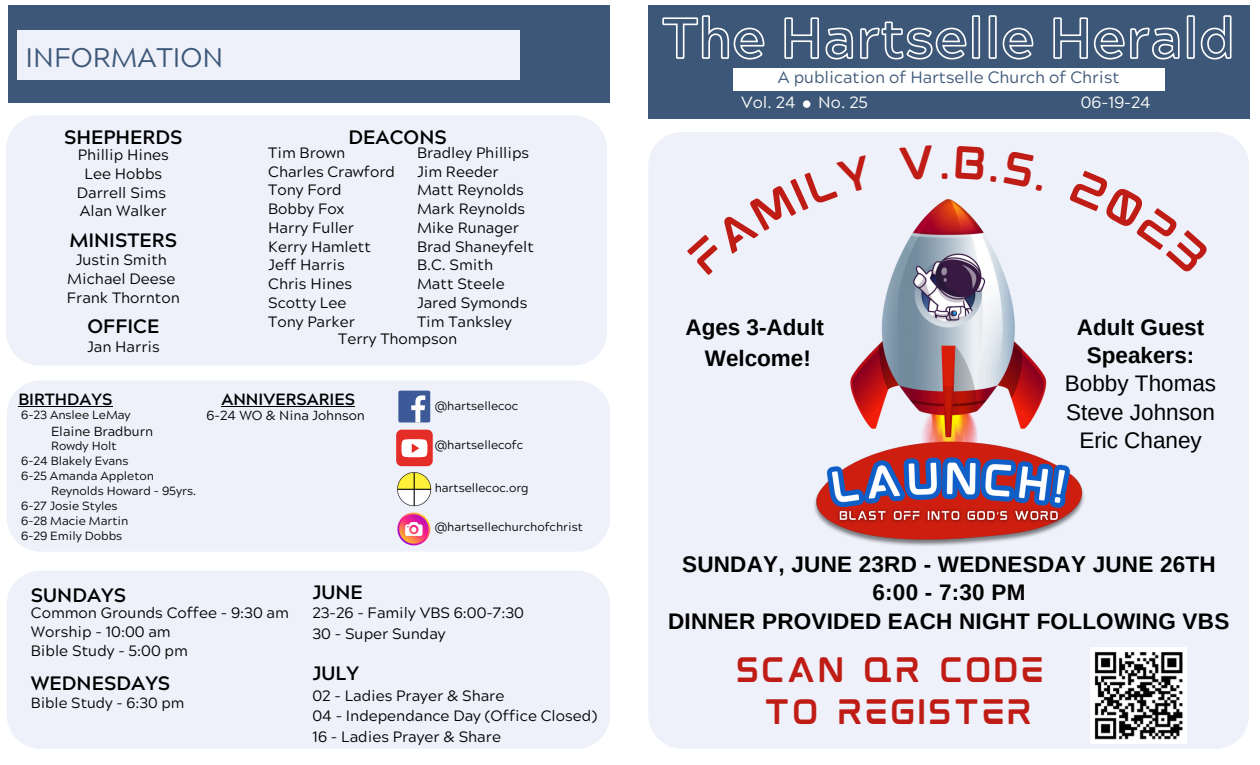
<style>
.page{position:relative;width:1260px;height:765px;background:#fff}
.page>*{position:absolute;margin:0;border:0;box-sizing:border-box;transform-origin:0 0}
.t1{font:39.38px "mokotoglitch";color:#bf1c15}
.t2{font:30px/41.2px "mokotoglitch";color:#bf1c15;text-align:center}
.t3{font:26.88px "Acherus Grotesque";color:#3c5777}
.t4{font:700 22.5px/28.5px "Arimo";letter-spacing:.01em;color:#000;text-align:center}
.t5{font:22.5px/28.1px "Arimo";color:#000;text-align:center}
.t6{font:700 19.38px "Acherus Grotesque";color:#000}
.t7{font:16.5px "Acherus Grotesque";color:#3c5777}
.t8{font:700 16.25px "Acherus Grotesque";color:#000}
.t9{font:16.25px "Acherus Grotesque";color:#fff}
.t10{font:15px "Acherus Grotesque";color:#000}
.t11{font:14.75px "Acherus Grotesque";color:#000}
.t12{font:13.12px "Acherus Grotesque";color:#000}
.t13{font:11.88px "Acherus Grotesque";color:#000}
</style>
<div class="page">
<div style="left:648px;top:6px;width:602px;height:113px;background:#3c5777"></div>
<div style="left:733px;top:68px;width:431px;height:22px;background:#fff"></div>
<div style="left:803px;top:100px;width:7px;height:8px;background:#fff;border-radius:50%"></div>
<div style="left:9px;top:6px;width:601px;height:97px;background:#3c5777"></div>
<div style="left:6px;top:115px;width:601px;height:251px;background:#eff1fa;border-radius:34px"></div>
<div style="left:17px;top:31px;width:503px;height:49px;background:#eff1fa"></div>
<div style="left:7px;top:571px;width:603px;height:178px;background:#eff1fa;border-radius:34px"></div>
<div style="left:7px;top:380px;width:603px;height:172px;background:#eff1fa;border-radius:34px"></div>
<div style="left:398px;top:391px;width:32px;height:31px;background:#3d5a98;border-radius:2px"></div>
<svg style="left:411px;top:395px;width:14px;height:27px"></svg>
<div style="left:396px;top:430px;width:37px;height:36px;background:#e52d27;border-radius:6px"></div>
<svg style="left:402px;top:439px;width:25px;height:18px"></svg>
<img style="left:397px;top:472px;width:35px;height:35px">
<svg style="left:397px;top:513px;width:33px;height:32px"></svg>
<div style="left:648px;top:132px;width:601px;height:617px;background:#eff1fa;border-radius:34px"></div>
<img style="left:814px;top:199px;width:270px;height:347px">
<svg style="left:662px;top:15px;width:570px;height:45px"></svg>
<hr style="left:18px;top:406px;width:94px;height:1px;background:#000">
<hr style="left:221px;top:406px;width:134px;height:1px;background:#000">
<img style="left:1090px;top:647px;width:97px;height:97px">
<svg style="left:814px;top:199px;width:60px;height:76px"></svg>
<svg style="left:1069px;top:199px;width:15px;height:75px"></svg>
<p class="t3" style="left:26px;top:47px;width:199px">INFORMATION</p>
<p class="t6" style="left:64px;top:130px;width:120px">SHEPHERDS</p>
<p class="t10" style="left:78px;top:149px;width:93px">Phillip Hines</p>
<p class="t10" style="left:84px;top:168px;width:79px">Lee Hobbs</p>
<p class="t10" style="left:77px;top:186px;width:91px">Darrell Sims</p>
<p class="t10" style="left:80px;top:205px;width:88px">Alan Walker</p>
<p class="t6" style="left:69px;top:232px;width:109px">MINISTERS</p>
<p class="t10" style="left:76px;top:254px;width:93px">Justin Smith</p>
<p class="t10" style="left:67px;top:273px;width:110px">Michael Deese</p>
<p class="t10" style="left:67px;top:291px;width:115px">Frank Thornton</p>
<p class="t6" style="left:88px;top:319px;width:73px">OFFICE</p>
<p class="t10" style="left:87px;top:340px;width:74px">Jan Harris</p>
<p class="t6" style="left:349px;top:130px;width:100px">DEACONS</p>
<p class="t10" style="left:417px;top:147px;width:114px">Bradley Phillips</p>
<p class="t10" style="left:417px;top:165px;width:83px">Jim Reeder</p>
<p class="t10" style="left:417px;top:184px;width:108px">Matt Reynolds</p>
<p class="t10" style="left:417px;top:203px;width:110px">Mark Reynolds</p>
<p class="t10" style="left:417px;top:222px;width:104px">Mike Runager</p>
<p class="t10" style="left:417px;top:240px;width:118px">Brad Shaneyfelt</p>
<p class="t10" style="left:417px;top:259px;width:78px">B.C. Smith</p>
<p class="t10" style="left:417px;top:278px;width:89px">Matt Steele</p>
<p class="t10" style="left:417px;top:297px;width:112px">Jared Symonds</p>
<p class="t10" style="left:417px;top:315px;width:96px">Tim Tanksley</p>
<p class="t10" style="left:338px;top:333px;width:120px">Terry Thompson</p>
<p class="t10" style="left:268px;top:147px;width:79px">Tim Brown</p>
<p class="t10" style="left:268px;top:165px;width:128px">Charles Crawford</p>
<p class="t10" style="left:268px;top:184px;width:75px">Tony Ford</p>
<p class="t10" style="left:268px;top:203px;width:77px">Bobby Fox</p>
<p class="t10" style="left:268px;top:222px;width:87px">Harry Fuller</p>
<p class="t10" style="left:268px;top:240px;width:104px">Kerry Hamlett</p>
<p class="t10" style="left:268px;top:259px;width:78px">Jeff Harris</p>
<p class="t10" style="left:268px;top:278px;width:85px">Chris Hines</p>
<p class="t10" style="left:268px;top:297px;width:80px">Scotty Lee</p>
<p class="t10" style="left:268px;top:315px;width:88px">Tony Parker</p>
<p class="t8" style="left:18px;top:393px;width:96px">BIRTHDAYS</p>
<p class="t8" style="left:221px;top:393px;width:135px">ANNIVERSARIES</p>
<p class="t13" style="left:21px;top:410px;width:111px">6-23 Anslee LeMay</p>
<p class="t12" style="left:51px;top:426px;width:104px">Elaine Bradburn</p>
<p class="t13" style="left:51px;top:441px;width:67px">Rowdy Holt</p>
<p class="t13" style="left:21px;top:456px;width:109px">6-24 Blakely Evans</p>
<p class="t13" style="left:21px;top:471px;width:135px">6-25 Amanda Appleton</p>
<p class="t13" style="left:51px;top:486px;width:147px">Reynolds Howard - 95yrs.</p>
<p class="t13" style="left:21px;top:501px;width:98px">6-27 Josie Styles</p>
<p class="t13" style="left:21px;top:516px;width:109px">6-28 Macie Martin</p>
<p class="t13" style="left:21px;top:531px;width:103px">6-29 Emily Dobbs</p>
<p class="t12" style="left:207px;top:410px;width:160px">6-24 WO &amp; Nina Johnson</p>
<p class="t6" style="left:31px;top:587px;width:97px">SUNDAYS</p>
<p class="t6" style="left:312px;top:585px;width:52px">JUNE</p>
<p class="t13" style="left:435px;top:401px;width:85px">@hartsellecoc</p>
<p class="t13" style="left:435px;top:440px;width:90px">@hartsellecofc</p>
<p class="t13" style="left:435px;top:483px;width:96px">hartsellecoc.org</p>
<h1 class="t13" style="left:435px;top:522px;width:150px">@hartsellechurchofchrist</h1>
<p class="t10" style="left:31px;top:607px;width:260px">Common Grounds Coffee - 9:30 am</p>
<p class="t10" style="left:31px;top:626px;width:141px">Worship - 10:00 am</p>
<p class="t10" style="left:31px;top:645px;width:158px">Bible Study - 5:00 pm</p>
<p class="t6" style="left:31px;top:676px;width:141px">WEDNESDAYS</p>
<p class="t11" style="left:31px;top:697px;width:155px">Bible Study - 6:30 pm</p>
<p class="t10" style="left:312px;top:607px;width:213px">23-26 - Family VBS 6:00-7:30</p>
<p class="t10" style="left:312px;top:627px;width:135px">30 - Super Sunday</p>
<p class="t6" style="left:312px;top:666px;width:48px">JULY</p>
<p class="t10" style="left:312px;top:689px;width:194px">02 - Ladies Prayer &amp; Share</p>
<p class="t10" style="left:312px;top:710px;width:286px">04 - Independance Day (Office Closed)</p>
<p class="t10" style="left:312px;top:731px;width:190px">16 - Ladies Prayer &amp; Share</p>
<p class="t7" style="left:778px;top:71px;width:343px">A publication of Hartselle Church of Christ</p>
<p class="t9" style="left:741px;top:96px;width:56px">Vol. 24</p>
<p class="t9" style="left:818px;top:96px;width:51px">No. 25</p>
<p class="t9" style="left:1081px;top:96px;width:71px">06-19-24</p>
<h6 class="t1" style="left:939px;top:149px;width:16px">.</h6>
<h3 class="t4" style="left:685px;top:312px;width:140px;line-height:31px">Ages 3-Adult<br>Welcome!</h3>
<h3 class="t4" style="left:1077px;top:313px;width:129px;line-height:28.1px">Adult Guest<br>Speakers:</h3>
<h3 class="t5" style="left:1065px;top:370px;width:153px">Bobby Thomas<br>Steve Johnson<br>Eric Chaney</h3>
<h3 class="t4" style="left:668px;top:550px;width:563px">SUNDAY, JUNE 23RD - WEDNESDAY JUNE 26TH<br>6:00 - 7:30 PM<br>DINNER PROVIDED EACH NIGHT FOLLOWING VBS</h3>
<p class="t2" style="left:735px;top:654px;width:312px">SCAN QR CODE<br>TO REGISTER</p>
</div>
